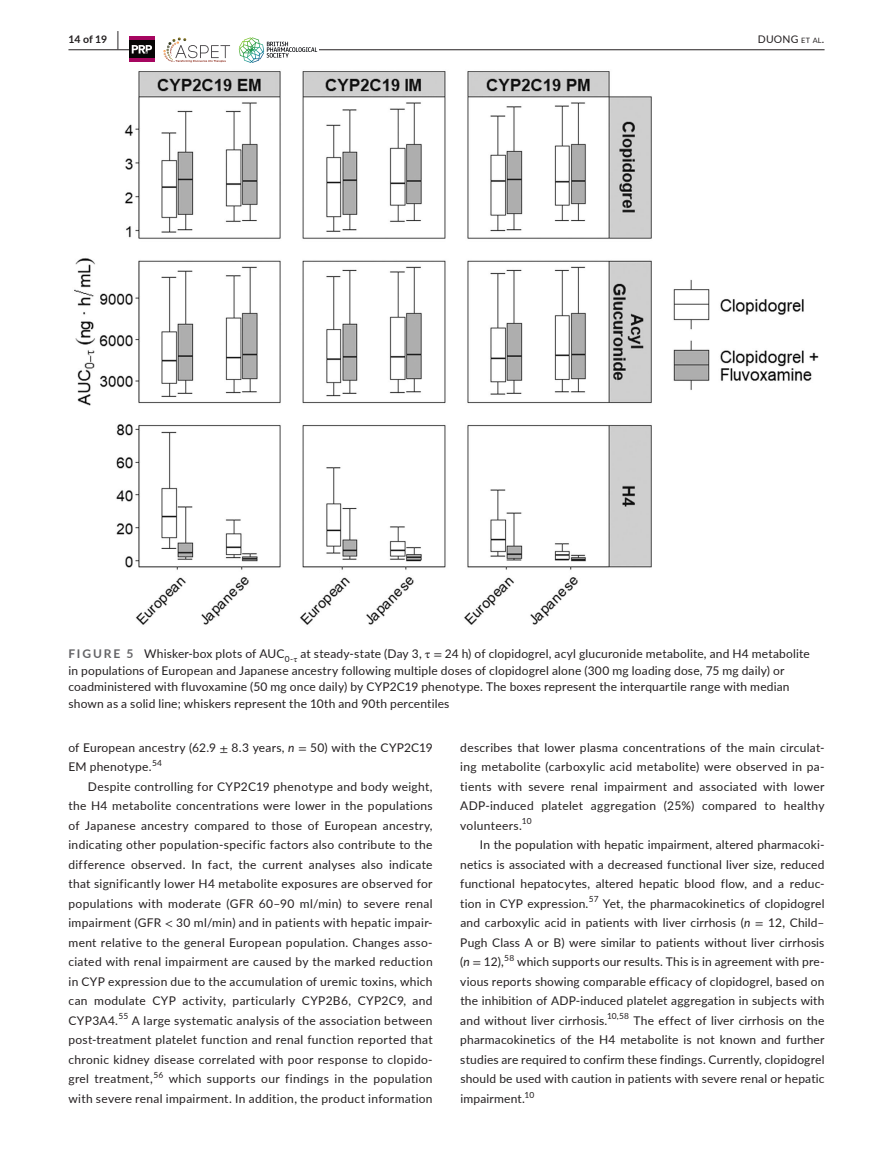
<style>
.page{position:relative;width:893px;height:1174px;background:#fff}
.page>*{position:absolute;margin:0;border:0;box-sizing:border-box;transform-origin:0 0}
.t1{font:12px/19.5px "Lato";letter-spacing:.015em;color:#231f20;text-align:justify}
.t2{font:10.5px "Lato";letter-spacing:.02em;color:#231f20}
.t3{font:700 10.5px "Lato";color:#231f20}
.t4{font:8.4px "Lato";color:#231f20}
.s1{font-size:19.5px}
.s2{font-size:7.35px}
.s3{font-weight:700;color:#636366}
.s4{font-family:"STIX"}
.s5{font-style:italic}
</style>
<div class="page">
<hr style="left:68px;top:49px;width:756px;height:1px;background:#231f20">
<div style="left:129px;top:36px;width:189px;height:27px;background:#fff"></div>
<div style="left:129px;top:37px;width:26px;height:25px;background:#070606"></div>
<hr style="left:129px;top:37px;width:26px;height:3px;background:#a60660">
<hr style="left:129px;top:59px;width:26px;height:3px;background:#a60660">
<svg style="left:132px;top:45px;width:20px;height:9px"></svg>
<svg style="left:163px;top:37px;width:67px;height:25px"></svg>
<svg style="left:239px;top:37px;width:78px;height:26px"></svg>
<img style="left:74px;top:71px;width:745px;height:554px">
<p class="t3" style="left:68px;top:31px;width:52px">14 of 19 <span class="s1">|</span></p>
<p class="t2" style="left:758px;top:31px;width:68px">DUONG <span class="s2">et al</span>.</p>
<p class="t1" style="left:68px;top:645px;width:743px;line-height:16.5px;text-align:left"><span class="s3">FIGURE 5</span> Whisker-box plots of AUC<sub>0-</sub><sub>τ</sub> at steady-state (Day 3, <span class="s4">τ =</span> 24 h) of clopidogrel, acyl glucuronide metabolite, and H4 metabolite in populations of European and Japanese ancestry following multiple doses of clopidogrel alone (300 mg loading dose, 75 mg daily) or coadministered with fluvoxamine (50 mg once daily) by CYP2C19 phenotype. The boxes represent the interquartile range with median shown as a solid line; whiskers represent the 10th and 90th percentiles</p>
<p class="t1" style="left:68px;top:737px;width:366px">of European ancestry (62.9 <span class="s4">±</span> 8.3 years, <span class="s5">n</span> <span class="s4">=</span> 50) with the CYP2C19<br>EM phenotype.</p>
<p class="t4" style="left:152px;top:757px;width:12px">54</p>
<p class="t1" style="left:68px;top:776px;width:366px;text-indent:20px">Despite controlling for CYP2C19 phenotype and body weight, the H4 metabolite concentrations were lower in the populations of Japanese ancestry compared to those of European ancestry, indicating other population-specific factors also contribute to the difference observed. In fact, the current analyses also indicate that significantly lower H4 metabolite exposures are observed for populations with moderate (GFR 60–90 ml/min) to severe renal impairment (GFR <span class="s4">&lt;</span> 30 ml/min) and in patients with hepatic impair&shy;ment relative to the general European population. Changes asso&shy;ciated with renal impairment are caused by the marked reduction in CYP expression due to the accumulation of uremic toxins, which can modulate CYP activity, particularly CYP2B6, CYP2C9, and CYP3A4.<sup>55</sup> A large systematic analysis of the association between post-treatment platelet function and renal function reported that chronic kidney disease correlated with poor response to clopido&shy;grel treatment,<sup>56</sup> which supports our findings in the population with severe renal impairment. In addition, the product information</p>
<p class="t1" style="left:460px;top:737px;width:366px">describes that lower plasma concentrations of the main circulat&shy;ing metabolite (carboxylic acid metabolite) were observed in pa&shy;tients with severe renal impairment and associated with lower ADP-induced platelet aggregation (25%) compared to healthy volunteers.<sup>10</sup></p>
<p class="t1" style="left:460px;top:834px;width:366px;text-indent:20px">In the population with hepatic impairment, altered pharmacoki&shy;netics is associated with a decreased functional liver size, reduced functional hepatocytes, altered hepatic blood flow, and a reduc&shy;tion in CYP expression.</p>
<p class="t4" style="left:589px;top:893px;width:11px">57</p>
<p class="t1" style="left:460px;top:893px;width:366px;text-indent:143px">Yet, the pharmacokinetics of clopidogrel and carboxylic acid in patients with liver cirrhosis (<span class="s5">n</span> <span class="s4">=</span> 12, Child– Pugh Class A or B) were similar to patients without liver cirrhosis (<span class="s5">n</span> <span class="s4">=</span> 12),</p>
<p class="t4" style="left:504px;top:952px;width:11px">58</p>
<p class="t1" style="left:460px;top:951px;width:366px;text-indent:57px">which supports our results. This is in agreement with pre&shy;vious reports showing comparable efficacy of clopidogrel, based on the inhibition of ADP-induced platelet aggregation in subjects with and without liver cirrhosis.<sup>10,58</sup> The effect of liver cirrhosis on the pharmacokinetics of the H4 metabolite is not known and further studies are required to confirm these findings. Currently, clopidogrel should be used with caution in patients with severe renal or hepatic impairment.<sup>10</sup></p>
</div>
